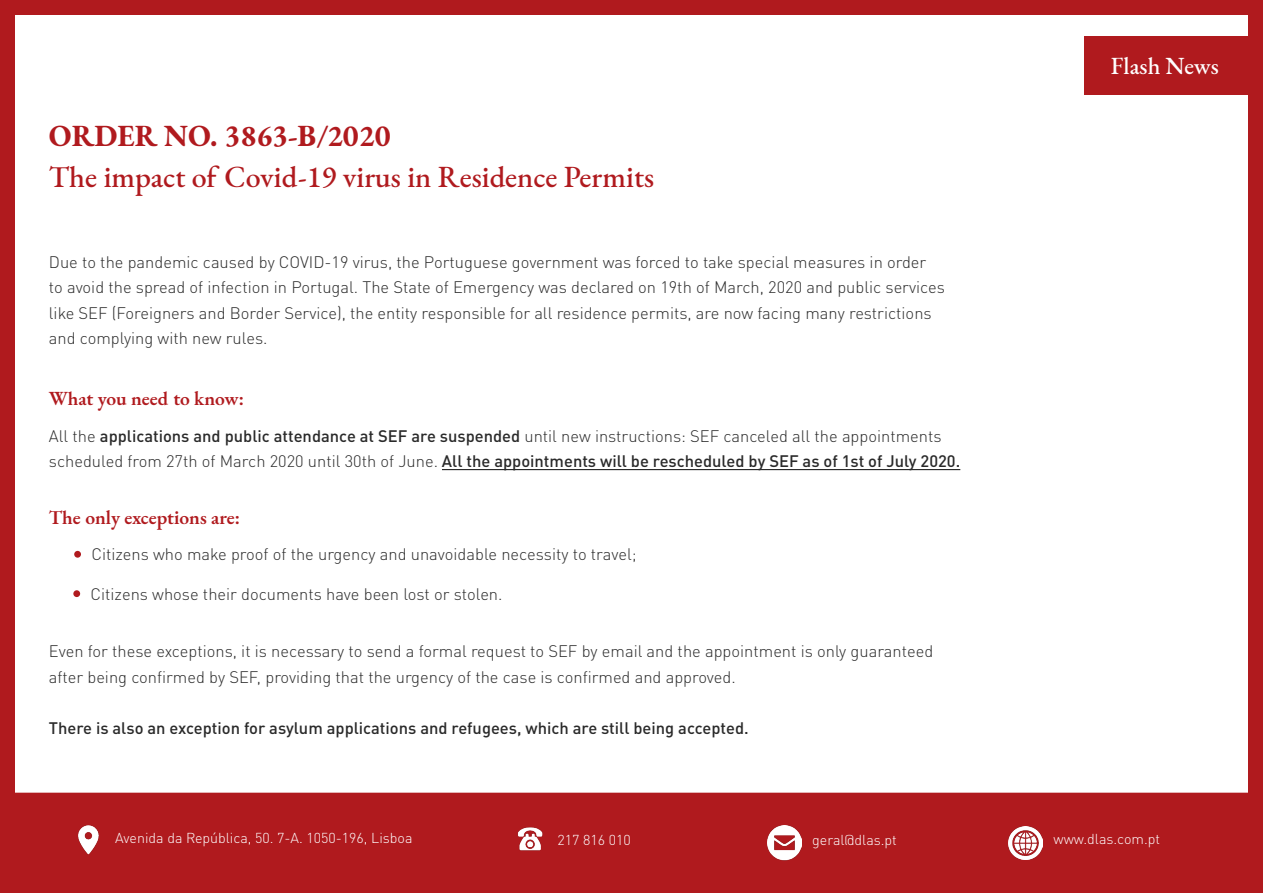
<style>
.page{position:relative;width:1263px;height:893px;background:#fff}
.page>*{position:absolute;margin:0;border:0;box-sizing:border-box;transform-origin:0 0}
.t1{font:500 30px "EB Garamond";color:#b01a1e}
.t2{font:700 30px "EB Garamond";color:#b01a1e}
.t3{font:500 24px "EB Garamond";color:#fff}
.t4{font:600 19.5px "EB Garamond";color:#b01a1e}
.t5{font:300 16.5px/25.5px "DIN Pro";color:#2a2a2a}
.t6{font:500 16.5px/25.5px "DIN Pro";color:#2a2a2a}
.t7{font:300 14.25px "DIN Pro";color:#fff}
.s1{font-weight:300}
</style>
<div class="page">
<div style="left:0;top:793px;width:1248px;height:100px;background:#b01a1e"></div>
<img style="left:67px;top:820px;width:43px;height:42px">
<img style="left:508px;top:823px;width:43px;height:34px">
<img style="left:767px;top:826px;width:34px;height:35px">
<img style="left:1009px;top:826px;width:33px;height:34px">
<div style="left:1084px;top:37px;width:179px;height:58px;background:#b01a1e"></div>
<div style="left:0;top:0;width:15px;height:820px;background:#b01a1e"></div>
<div style="left:0;top:0;width:1263px;height:15px;background:#b01a1e"></div>
<div style="left:179px;top:876px;width:1084px;height:17px;background:#b01a1e"></div>
<div style="left:1248px;top:0;width:15px;height:893px;background:#b01a1e"></div>
<hr style="left:442px;top:469px;width:518px;height:1px;background:#2a2a2a">
<div style="left:74px;top:551px;width:7px;height:7px;background:#b01a1e;border-radius:50%"></div>
<div style="left:73px;top:590px;width:7px;height:7px;background:#b01a1e;border-radius:50%"></div>
<p class="t2" style="left:49px;top:117px;width:343px">ORDER NO. 3863-B/2020</p>
<p class="t1" style="left:49px;top:157px;width:607px">The impact of Covid-19 virus in Residence Permits</p>
<p class="t5" style="left:49px;top:248px;width:879px">Due to the pandemic caused by COVID-19 virus, the Portuguese government was forced to take special measures in order</p>
<p class="t5" style="left:49px;top:273px;width:897px">to avoid the spread of infection in Portugal. The State of Emergency was declared on 19th of March, 2020 and public services like SEF (Foreigners and Border Service), the entity responsible for all residence permits, are now facing many restrictions and complying with new rules.</p>
<p class="t4" style="left:49px;top:386px;width:197px">What you need to know:</p>
<p class="t6" style="left:49px;top:421px;width:913px"><span class="s1">All the</span> applications and public attendance at SEF are suspended <span class="s1">until new instructions: SEF canceled all the appointments scheduled from 27th of March 2020 until 30th of June.</span> All the appointments will be rescheduled by SEF as of 1st of July 2020.</p>
<p class="t4" style="left:49px;top:504px;width:193px">The only exceptions are:</p>
<p class="t5" style="left:91px;top:540px;width:547px">Citizens who make proof of the urgency and unavoidable necessity to travel;</p>
<p class="t5" style="left:91px;top:580px;width:413px">Citizens whose their documents have been lost or stolen.</p>
<p class="t5" style="left:49px;top:637px;width:886px">Even for these exceptions, it is necessary to send a formal request to SEF by email and the appointment is only guaranteed after being confirmed by SEF, providing that the urgency of the case is confirmed and approved.</p>
<p class="t6" style="left:49px;top:713px;width:701px">There is also an exception for asylum applications and refugees, which are still being accepted.</p>
<p class="t3" style="left:1111px;top:50px;width:109px">Flash News</p>
<p class="t7" style="left:115px;top:827px;width:299px">Avenida da República, 50. 7-A. 1050-196, Lisboa</p>
<p class="t7" style="left:557px;top:828px;width:75px">217 816 010</p>
<p class="t7" style="left:812px;top:828px;width:86px">geral@dlas.pt</p>
<p class="t7" style="left:1054px;top:828px;width:108px">www.dlas.com.pt</p>
</div>
